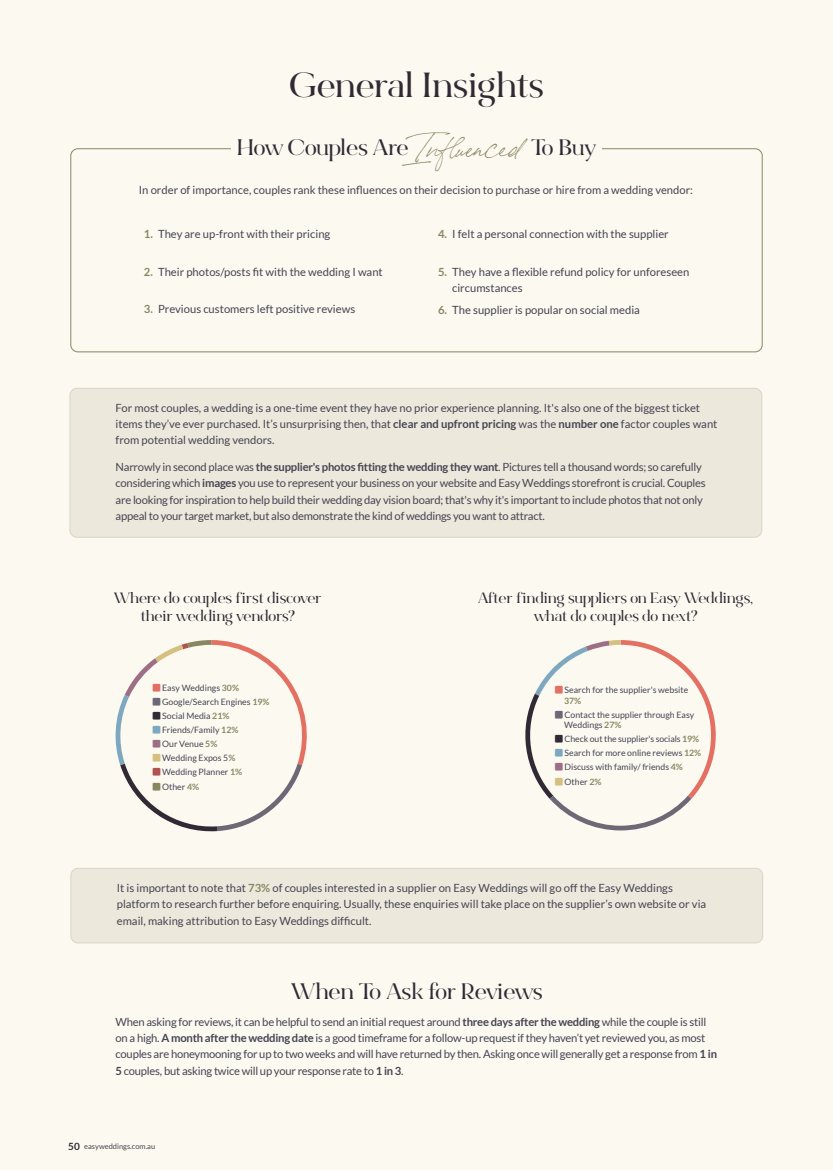
<style>
.page{position:relative;width:833px;height:1170px;background:#fff}
.page>*{position:absolute;margin:0;border:0;box-sizing:border-box;transform-origin:0 0}
.t1{font:700 35px "Bon Vivant Serif";color:#312a35}
.t2{font:700 22.5px "Bon Vivant Serif";color:#312a35}
.t3{font:700 15px/18px "Bon Vivant Serif";color:#312a35;text-align:center}
.t4{font:11.25px/16.2px "Lato";color:#454452}
.t5{font:11.25px/16.2px "Lato";letter-spacing:-.02em;color:#454452}
.t6{font:8.75px/10.5px "Lato";color:#454452}
.t7{font:7.5px "Lato";color:#454452}
.s1{font-family:"Bon Vivant";font-weight:400;font-size:30px;color:#898762}
.s2{font-weight:700;color:#898762}
.s3{font-weight:700}
.s4{color:#e37062}
.s5{color:#6c6876}
.s6{color:#312a35}
.s7{color:#7ea8bf}
.s8{color:#9c6f85}
.s9{color:#d4c07f}
.s10{color:#af5250}
.s11{color:#898762}
.s12{font-weight:700;font-size:10px;color:#312a35}
</style>
<div class="page">
<div style="left:0;top:0;width:833px;height:1169px;background:#fbf9f0"></div>
<div style="left:70px;top:388px;width:691px;height:149px;background:#ede8dc;border-radius:7px"></div>
<div style="left:70px;top:388px;width:692px;height:149px;border:1px solid #dad5c6;border-radius:7px"></div>
<div style="left:71px;top:868px;width:691px;height:74px;background:#ede8dc;border-radius:7px"></div>
<div style="left:71px;top:868px;width:692px;height:75px;border:1px solid #dad5c6;border-radius:7px"></div>
<svg style="left:115px;top:640px;width:192px;height:192px"></svg>
<svg style="left:525px;top:640px;width:191px;height:190px"></svg>
<h1 class="t1" style="left:289px;top:65px;width:256px">General Insights</h1>
<h2 class="t2" style="left:237px;top:134px;width:360px">How Couples Are <span class="s1">Influenced</span> To Buy</h2>
<p class="t4" style="left:139px;top:182px;width:556px">In order of importance, couples rank these influences on their decision to purchase or hire from a wedding vendor:</p>
<p class="t4" style="left:438px;top:226px;width:232px"><span class="s2">4.</span> I felt a personal connection with the supplier</p>
<p class="t4" style="left:452px;top:263px;width:239px;text-indent:-14px"><span class="s2">5.</span> They have a flexible refund policy for unforeseen circumstances</p>
<p class="t4" style="left:438px;top:301px;width:203px"><span class="s2">6.</span> The supplier is popular on social media</p>
<p class="t4" style="left:144px;top:226px;width:188px"><span class="s2">1.</span> They are up-front with their pricing</p>
<p class="t4" style="left:144px;top:263px;width:240px"><span class="s2">2.</span> Their photos/posts fit with the wedding I want</p>
<p class="t4" style="left:144px;top:301px;width:213px"><span class="s2">3.</span> Previous customers left positive reviews</p>
<p class="t4" style="left:116px;top:399px;width:603px">For most couples, a wedding is a one-time event they have no prior experience planning. It's also one of the biggest ticket items they’ve ever purchased. It’s unsurprising then, that <span class="s3">clear and upfront pricing</span> was the <span class="s3">number one</span> factor couples want from potential wedding vendors.</p>
<p class="t5" style="left:116px;top:459px;width:591px">Narrowly in second place was <span class="s3">the supplier's photos fitting the wedding they want</span>. Pictures tell a thousand words; so carefully considering which <span class="s3">images</span> you use to represent your business on your website and Easy Weddings storefront is crucial. Couples are looking for inspiration to help build their wedding day vision board; that's why it's important to include photos that not only appeal to your target market, but also demonstrate the kind of weddings you want to attract.</p>
<h3 class="t3" style="left:114px;top:589px;width:209px">Where do couples first discover their wedding vendors?</h3>
<h3 class="t3" style="left:478px;top:589px;width:276px">After finding suppliers on Easy Weddings, what do couples do next?</h3>
<p class="t6" style="left:153px;top:682px;width:88px"><span class="s4">▲❑◆</span> Easy Weddings <span class="s2">30%</span></p>
<p class="t6" style="left:153px;top:696px;width:118px"><span class="s5">▲❑◆</span> Google/Search Engines <span class="s2">19%</span></p>
<p class="t6" style="left:153px;top:710px;width:78px"><span class="s6">▲❑◆</span> Social Media <span class="s2">21%</span></p>
<p class="t6" style="left:153px;top:724px;width:87px"><span class="s7">▲❑◆</span> Friends/Family <span class="s2">12%</span></p>
<p class="t6" style="left:153px;top:738px;width:66px"><span class="s8">▲❑◆</span> Our Venue <span class="s2">5%</span></p>
<p class="t6" style="left:153px;top:752px;width:84px"><span class="s9">▲❑◆</span> Wedding Expos 5<span class="s2">%</span></p>
<p class="t6" style="left:153px;top:767px;width:91px"><span class="s10">▲❑◆</span> Wedding Planner <span class="s2">1%</span></p>
<p class="t6" style="left:153px;top:781px;width:48px"><span class="s11">▲❑◆</span> Other <span class="s2">4%</span></p>
<p class="t6" style="left:564px;top:684px;width:126px;text-indent:-9px"><span class="s4">▲❑◆</span> Search for the supplier's website<br><span class="s2">37%</span></p>
<p class="t6" style="left:564px;top:709px;width:132px;text-indent:-9px"><span class="s5">▲❑◆</span> Contact the supplier through Easy<br>Weddings <span class="s2">27%</span></p>
<p class="t6" style="left:555px;top:733px;width:145px"><span class="s6">▲❑◆</span> Check out the supplier's socials <span class="s2">19%</span></p>
<p class="t6" style="left:555px;top:747px;width:148px"><span class="s7">▲❑◆</span> Search for more online reviews <span class="s2">12%</span></p>
<p class="t6" style="left:555px;top:762px;width:129px"><span class="s8">▲❑◆</span> Discuss with family/ friends <span class="s2">4%</span></p>
<p class="t6" style="left:555px;top:776px;width:48px"><span class="s9">▲❑◆</span> Other <span class="s2">2%</span></p>
<p class="t4" style="left:117px;top:879px;width:591px">It is important to note that <span class="s2">73%</span> of couples interested in a supplier on Easy Weddings will go off the Easy Weddings platform to research further before enquiring. Usually, these enquiries will take place on the supplier’s own website or via email, making attribution to Easy Weddings difficult.</p>
<h2 class="t2" style="left:290px;top:977px;width:253px">When To Ask for Reviews</h2>
<p class="t5" style="left:116px;top:1013px;width:603px">When asking for reviews, it can be helpful to send an initial request around <span class="s3">three days after the wedding</span> while the couple is still on a high. <span class="s3">A month after the wedding date</span> is a good timeframe for a follow-up request if they haven’t yet reviewed you, as most couples are honeymooning for up to two weeks and will have returned by then. Asking once will generally get a response from <span class="s3">1 in 5</span> couples, but asking twice will up your response rate to <span class="s3">1 in 3</span>.</p>
<p class="t7" style="left:68px;top:1141px;width:88px"><span class="s12">50</span> easyweddings.com.au</p>
</div>
